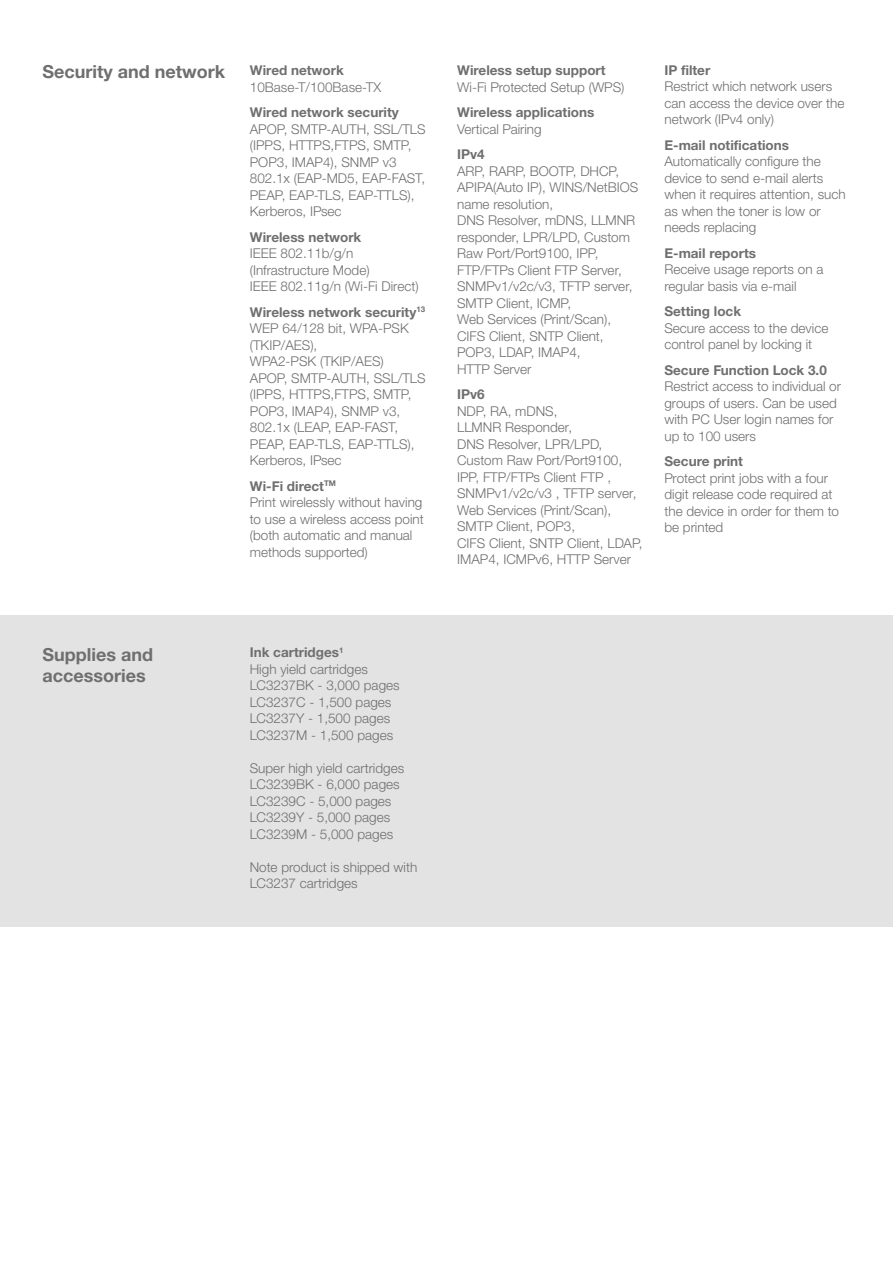
<style>
.page{position:relative;width:893px;height:1263px;background:#fff}
.page>*{position:absolute;margin:0;border:0;box-sizing:border-box;transform-origin:0 0}
.t1{font:700 18px/21.6px "Helvetica Neue LTW1 G";color:#706f6f}
.t2{font:300 13.5px/16.5px "Helvetica Neue LTW1 G";color:#706f6f}
.t3{font:700 13.5px "Helvetica Neue LTW1 G";color:#706f6f}
.s1{font-weight:700}
</style>
<div class="page">
<div style="left:0;top:615px;width:893px;height:312px;background:#e3e3e3"></div>
<h1 class="t1" style="left:43px;top:61px;width:184px">Security and network</h1>
<p class="t3" style="left:250px;top:62px;width:96px">Wired network</p>
<p class="t2" style="left:250px;top:78px;width:133px">10Base-T/100Base-TX</p>
<p class="t3" style="left:250px;top:104px;width:151px">Wired network security</p>
<p class="t2" style="left:250px;top:120px;width:177px">APOP, SMTP-AUTH, SSL/TLS (IPPS, HTTPS,FTPS, SMTP,<br>POP3, IMAP4), SNMP v3<br>802.1x (EAP-MD5, EAP-FAST,<br>PEAP, EAP-TLS, EAP-TTLS),<br>Kerberos, IPsec</p>
<p class="t3" style="left:250px;top:228px;width:113px">Wireless network</p>
<p class="t2" style="left:250px;top:245px;width:170px">IEEE 802.11b/g/n (Infrastructure Mode)<br>IEEE 802.11g/n (Wi-Fi Direct)</p>
<p class="t2" style="left:250px;top:303px;width:177px"><span class="s1">Wireless network security</span><sup>13<br></sup>WEP 64/128 bit, WPA-PSK (TKIP/AES),<br>WPA2-PSK (TKIP/AES)<br>APOP, SMTP-AUTH, SSL/TLS (IPPS, HTTPS,FTPS, SMTP,<br>POP3, IMAP4), SNMP v3,<br>802.1x (LEAP, EAP-FAST,<br>PEAP, EAP-TLS, EAP-TTLS),<br>Kerberos, IPsec</p>
<p class="t2" style="left:250px;top:477px;width:175px"><span class="s1">Wi-Fi direct</span><sup>TM<br></sup>Print wirelessly without having to use a wireless access point (both automatic and manual methods supported)</p>
<p class="t3" style="left:457px;top:62px;width:150px">Wireless setup support</p>
<p class="t2" style="left:457px;top:78px;width:169px">Wi-Fi Protected Setup (WPS)</p>
<p class="t3" style="left:457px;top:104px;width:139px">Wireless applications</p>
<p class="t2" style="left:457px;top:120px;width:86px">Vertical Pairing</p>
<p class="t3" style="left:457px;top:146px;width:29px">IPv4</p>
<p class="t2" style="left:457px;top:162px;width:183px">ARP, RARP, BOOTP, DHCP,<br>APIPA(Auto IP), WINS/NetBIOS name resolution,<br>DNS Resolver, mDNS, LLMNR responder, LPR/LPD, Custom<br>Raw Port/Port9100, IPP,<br>FTP/FTPs Client FTP Server,<br>SNMPv1/v2c/v3, TFTP server,<br>SMTP Client, ICMP,<br>Web Services (Print/Scan),<br>CIFS Client, SNTP Client,<br>POP3, LDAP, IMAP4,<br>HTTP Server</p>
<p class="t3" style="left:457px;top:386px;width:29px">IPv6</p>
<p class="t2" style="left:457px;top:402px;width:187px">NDP, RA, mDNS,<br>LLMNR Responder,<br>DNS Resolver, LPR/LPD,<br>Custom Raw Port/Port9100,<br>IPP, FTP/FTPs Client FTP ,<br>SNMPv1/v2c/v3 , TFTP server,<br>Web Services (Print/Scan),<br>SMTP Client, POP3,<br>CIFS Client, SNTP Client, LDAP,<br>IMAP4, ICMPv6, HTTP Server</p>
<p class="t3" style="left:664px;top:62px;width:47px">IP filter</p>
<p class="t2" style="left:664px;top:78px;width:182px">Restrict which network users can access the device over the network (IPv4 only)</p>
<p class="t3" style="left:664px;top:137px;width:126px">E-mail notifications</p>
<p class="t2" style="left:664px;top:153px;width:183px">Automatically configure the device to send e-mail alerts when it requires attention, such as when the toner is low or needs replacing</p>
<p class="t3" style="left:664px;top:245px;width:93px">E-mail reports</p>
<p class="t2" style="left:664px;top:261px;width:160px">Receive usage reports on a regular basis via e-mail</p>
<p class="t3" style="left:664px;top:303px;width:78px">Setting lock</p>
<p class="t2" style="left:664px;top:320px;width:165px">Secure access to the device control panel by locking it</p>
<p class="t3" style="left:664px;top:362px;width:164px">Secure Function Lock 3.0</p>
<p class="t2" style="left:664px;top:378px;width:178px">Restrict access to individual or groups of users. Can be used with PC User login names for up to 100 users</p>
<p class="t3" style="left:664px;top:453px;width:80px">Secure print</p>
<p class="t2" style="left:664px;top:470px;width:176px">Protect print jobs with a four digit release code required at the device in order for them to be printed</p>
<h1 class="t1" style="left:43px;top:643px;width:112px">Supplies and accessories</h1>
<p class="t2" style="left:250px;top:644px;width:151px"><span class="s1">Ink cartridges</span><sup>1<br></sup>High yield cartridges<br>LC3237BK - 3,000 pages<br>LC3237C - 1,500 pages<br>LC3237Y - 1,500 pages<br>LC3237M - 1,500 pages</p>
<p class="t2" style="left:250px;top:760px;width:156px">Super high yield cartridges<br>LC3239BK - 6,000 pages<br>LC3239C - 5,000 pages<br>LC3239Y - 5,000 pages<br>LC3239M - 5,000 pages</p>
<p class="t2" style="left:250px;top:859px;width:169px">Note product is shipped with<br>LC3237 cartridges</p>
</div>
